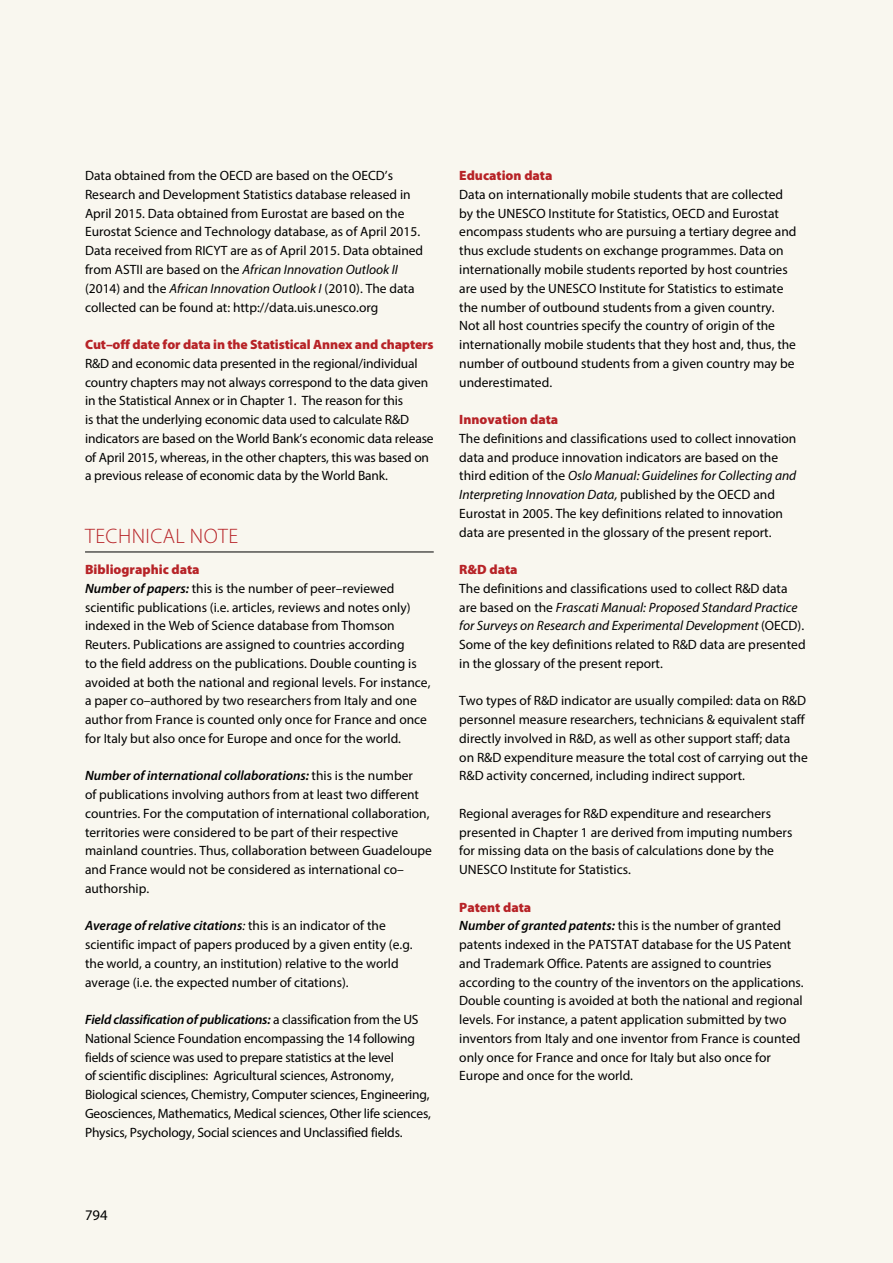
<style>
.page{position:relative;width:893px;height:1263px;background:#f9f7ef}
.page>*{position:absolute;margin:0;border:0;box-sizing:border-box;transform-origin:0 0}
.t1{font:300 21px "Myriad Pro";letter-spacing:.02em;color:#b72327}
.t2{font:14.7px "Myriad Pro";color:#000}
.t3{font:13.5px/18.8px "Myriad Pro";color:#000}
.t4{font:900 13.5px "Myriad Pro";letter-spacing:-.01em;color:#b72327}
.s1{font-style:italic}
.s2{font-weight:900;color:#b72327}
.s3{font-weight:600;font-style:italic}
</style>
<div class="page">
<hr style="left:85px;top:552px;width:349px;height:1px;background:#000">
<p class="t3" style="left:85px;top:166px;width:340px">Data obtained from the OECD are based on the OECD’s Research and Development Statistics database released in April 2015. Data obtained from Eurostat are based on the Eurostat Science and Technology database, as of April 2015.<br>Data received from RICYT are as of April 2015. Data obtained from ASTII are based on the <span class="s1">African Innovation Outlook II </span>(2014) and the <span class="s1">African Innovation Outlook I</span> (2010). The data collected can be found at: http://data.uis.unesco.org</p>
<p class="t4" style="left:85px;top:335px;width:350px">Cut–off date for data in the Statistical Annex and chapters</p>
<p class="t3" style="left:85px;top:354px;width:350px">R&amp;D and economic data presented in the regional/individual country chapters may not always correspond to the data given in the Statistical Annex or in Chapter 1. The reason for this<br>is that the underlying economic data used to calculate R&amp;D indicators are based on the World Bank’s economic data release of April 2015, whereas, in the other chapters, this was based on a previous release of economic data by the World Bank.</p>
<h1 class="t1" style="left:85px;top:524px;width:154px">TECHNICAL NOTE</h1>
<p class="t3" style="left:85px;top:560px;width:347px"><span class="s2">Bibliographic data<br></span><span class="s3">Number of papers:</span> this is the number of peer–reviewed scientific publications (i.e. articles, reviews and notes only) indexed in the Web of Science database from Thomson Reuters. Publications are assigned to countries according<br>to the field address on the publications. Double counting is avoided at both the national and regional levels. For instance, a paper co–authored by two researchers from Italy and one author from France is counted only once for France and once for Italy but also once for Europe and once for the world.</p>
<p class="t3" style="left:85px;top:766px;width:348px"><span class="s3">Number of international collaborations:</span> this is the number<br>of publications involving authors from at least two different countries. For the computation of international collaboration, territories were considered to be part of their respective mainland countries. Thus, collaboration between Guadeloupe and France would not be considered as international co– authorship.</p>
<p class="t3" style="left:85px;top:916px;width:329px"><span class="s3">Average of relative citations</span><span class="s1">:</span> this is an indicator of the scientific impact of papers produced by a given entity (e.g. the world, a country, an institution) relative to the world average (i.e. the expected number of citations).</p>
<p class="t3" style="left:85px;top:1010px;width:347px"><span class="s3">Field classification of publications:</span> a classification from the US National Science Foundation encompassing the 14 following fields of science was used to prepare statistics at the level<br>of scientific disciplines: Agricultural sciences, Astronomy, Biological sciences, Chemistry, Computer sciences, Engineering, Geosciences, Mathematics, Medical sciences, Other life sciences, Physics, Psychology, Social sciences and Unclassified fields.</p>
<p class="t4" style="left:459px;top:167px;width:95px">Education data</p>
<p class="t3" style="left:459px;top:185px;width:339px">Data on internationally mobile students that are collected by the UNESCO Institute for Statistics, OECD and Eurostat encompass students who are pursuing a tertiary degree and thus exclude students on exchange programmes. Data on internationally mobile students reported by host countries are used by the UNESCO Institute for Statistics to estimate the number of outbound students from a given country.<br>Not all host countries specify the country of origin of the internationally mobile students that they host and, thus, the number of outbound students from a given country may be underestimated.</p>
<p class="t4" style="left:459px;top:410px;width:101px">Innovation data</p>
<p class="t3" style="left:459px;top:429px;width:339px">The definitions and classifications used to collect innovation data and produce innovation indicators are based on the third edition of the <span class="s1">Oslo Manual: Guidelines for Collecting and Interpreting Innovation Data,</span> published by the OECD and Eurostat in 2005. The key definitions related to innovation data are presented in the glossary of the present report.</p>
<p class="t4" style="left:459px;top:560px;width:60px">R&amp;D data</p>
<p class="t3" style="left:459px;top:579px;width:348px">The definitions and classifications used to collect R&amp;D data are based on the <span class="s1">Frascati Manual: Proposed Standard Practice for Surveys on Research and Experimental Development</span> (OECD).<br>Some of the key definitions related to R&amp;D data are presented in the glossary of the present report.</p>
<p class="t3" style="left:459px;top:691px;width:350px">Two types of R&amp;D indicator are usually compiled: data on R&amp;D personnel measure researchers, technicians &amp; equivalent staff directly involved in R&amp;D, as well as other support staff; data on R&amp;D expenditure measure the total cost of carrying out the R&amp;D activity concerned, including indirect support.</p>
<p class="t3" style="left:459px;top:804px;width:335px">Regional averages for R&amp;D expenditure and researchers presented in Chapter 1 are derived from imputing numbers for missing data on the basis of calculations done by the UNESCO Institute for Statistics.</p>
<p class="t3" style="left:459px;top:897px;width:346px"><span class="s2">Patent data<br></span><span class="s3">Number of granted patents:</span> this is the number of granted patents indexed in the PATSTAT database for the US Patent and Trademark Office. Patents are assigned to countries according to the country of the inventors on the applications.<br>Double counting is avoided at both the national and regional levels. For instance, a patent application submitted by two inventors from Italy and one inventor from France is counted only once for France and once for Italy but also once for Europe and once for the world.</p>
<p class="t2" style="left:85px;top:1206px;width:24px">794</p>
</div>
